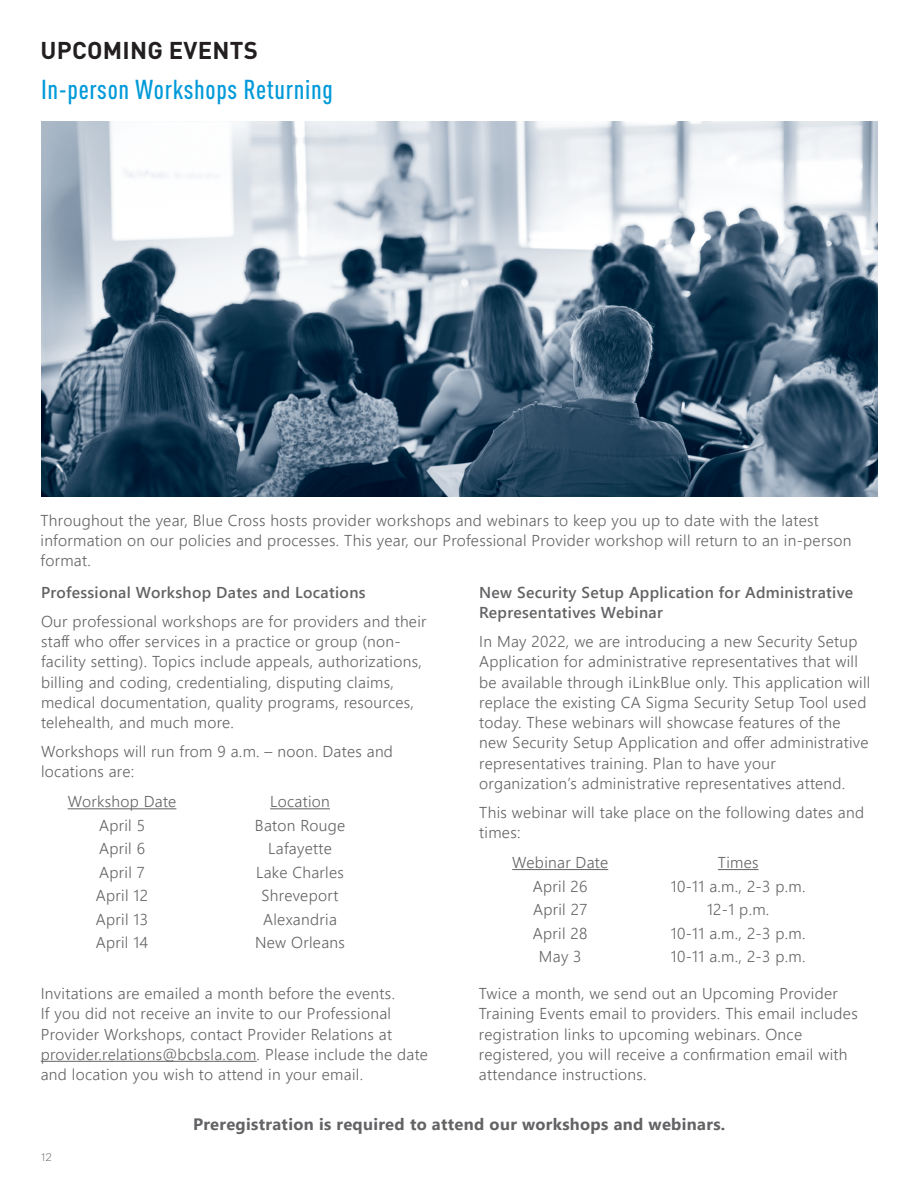
<style>
.page{position:relative;width:918px;height:1188px;background:#fff}
.page>*{position:absolute;margin:0;border:0;box-sizing:border-box;transform-origin:0 0}
.t1{font:500 condensed 27px "DINOT";letter-spacing:.025em;color:#009ad9}
.t2{font:700 24px "DINOT";letter-spacing:.01em;color:#231f20}
.t3{font:700 16.5px "Segoe UI";letter-spacing:.02em;color:#636366}
.fine_print{font:300 15.75px/20.2px "Segoe UI";letter-spacing:.02em;color:#636366}
.t4{font:600 15.75px/20.2px "Segoe UI";letter-spacing:.02em;color:#636366}
.t5{font:100 10.5px "Atlas Grotesk";color:#636366}
</style>
<div class="page">
<hr style="left:68px;top:808px;width:108px;height:1px;background:#636366">
<hr style="left:270px;top:808px;width:60px;height:1px;background:#636366">
<hr style="left:512px;top:869px;width:96px;height:1px;background:#636366">
<hr style="left:718px;top:869px;width:41px;height:1px;background:#636366">
<hr style="left:41px;top:1061px;width:216px;height:1px;background:#636366">
<img style="left:41px;top:122px;width:837px;height:374px">
<p class="t2" style="left:41px;top:34px;width:219px">UPCOMING EVENTS</p>
<p class="t1" style="left:41px;top:74px;width:294px">In-person Workshops Returning</p>
<p class="fine_print" style="left:40px;top:508px;width:813px">Throughout the year, Blue Cross hosts provider workshops and webinars to keep you up to date with the latest information on our policies and processes. This year, our Professional Provider workshop will return to an in-person format.</p>
<p class="t4" style="left:41px;top:581px;width:326px">Professional Workshop Dates and Locations</p>
<p class="fine_print" style="left:41px;top:610px;width:387px">Our professional workshops are for providers and their staff who offer services in a practice or group (non&shy;facility setting). Topics include appeals, authorizations, billing and coding, credentialing, disputing claims, medical documentation, quality programs, resources, telehealth, and much more.</p>
<p class="fine_print" style="left:41px;top:740px;width:353px">Workshops will run from 9 a.m. – noon. Dates and locations are:</p>
<p class="fine_print" style="left:68px;top:790px;width:110px">Workshop Date</p>
<p class="fine_print" style="left:270px;top:790px;width:61px">Location</p>
<p class="fine_print" style="left:99px;top:814px;width:47px">April 5</p>
<p class="fine_print" style="left:255px;top:814px;width:92px">Baton Rouge</p>
<p class="fine_print" style="left:99px;top:837px;width:47px">April 6</p>
<p class="fine_print" style="left:268px;top:837px;width:65px">Lafayette</p>
<p class="fine_print" style="left:99px;top:861px;width:47px">April 7</p>
<p class="fine_print" style="left:256px;top:861px;width:89px">Lake Charles</p>
<p class="fine_print" style="left:96px;top:884px;width:54px">April 12</p>
<p class="fine_print" style="left:262px;top:884px;width:79px">Shreveport</p>
<p class="fine_print" style="left:96px;top:908px;width:54px">April 13</p>
<p class="fine_print" style="left:263px;top:908px;width:75px">Alexandria</p>
<p class="fine_print" style="left:96px;top:931px;width:54px">April 14</p>
<p class="fine_print" style="left:255px;top:931px;width:91px">New Orleans</p>
<p class="t4" style="left:479px;top:581px;width:375px">New Security Setup Application for Administrative<br>Representatives Webinar</p>
<p class="fine_print" style="left:479px;top:630px;width:393px">In May 2022, we are introducing a new Security Setup Application for administrative representatives that will be available through iLinkBlue only. This application will replace the existing CA Sigma Security Setup Tool used today. These webinars will showcase features of the new Security Setup Application and offer administrative representatives training. Plan to have your organization’s administrative representatives attend.</p>
<p class="fine_print" style="left:479px;top:800px;width:386px">This webinar will take place on the following dates and times:</p>
<p class="fine_print" style="left:512px;top:851px;width:98px">Webinar Date</p>
<p class="fine_print" style="left:718px;top:851px;width:42px">Times</p>
<p class="fine_print" style="left:533px;top:874px;width:56px">April 26</p>
<p class="fine_print" style="left:671px;top:874px;width:136px">10-11 a.m., 2-3 p.m.</p>
<p class="fine_print" style="left:533px;top:898px;width:56px">April 27</p>
<p class="fine_print" style="left:707px;top:898px;width:64px">12-1 p.m.</p>
<p class="fine_print" style="left:533px;top:921px;width:56px">April 28</p>
<p class="fine_print" style="left:671px;top:921px;width:136px">10-11 a.m., 2-3 p.m.</p>
<p class="fine_print" style="left:539px;top:945px;width:44px">May 3</p>
<p class="fine_print" style="left:671px;top:945px;width:136px">10-11 a.m., 2-3 p.m.</p>
<p class="fine_print" style="left:41px;top:982px;width:389px">Invitations are emailed a month before the events.<br>If you did not receive an invite to our Professional Provider Workshops, contact Provider Relations at provider.relations@bcbsla.com. Please include the date and location you wish to attend in your email.</p>
<p class="fine_print" style="left:479px;top:982px;width:380px">Twice a month, we send out an Upcoming Provider Training Events email to providers. This email includes registration links to upcoming webinars. Once registered, you will receive a confirmation email with attendance instructions.</p>
<p class="t5" style="left:41px;top:1149px;width:12px">12</p>
<p class="t3" style="left:193px;top:1108px;width:534px">Preregistration is required to attend our workshops and webinars.</p>
</div>
